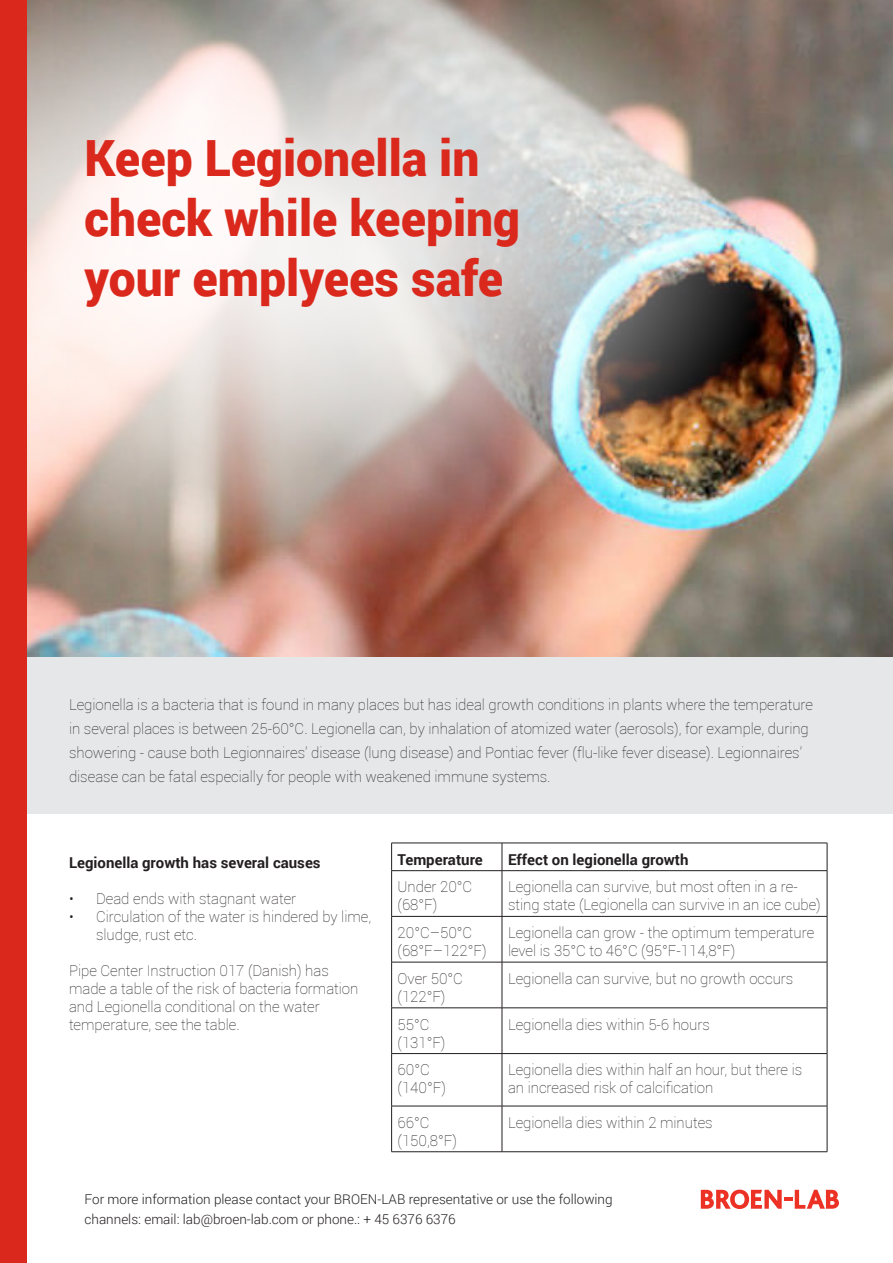
<style>
.page{position:relative;width:893px;height:1263px;background:#fff}
.page>*{position:absolute;margin:0;border:0;box-sizing:border-box;transform-origin:0 0}
.t1{font:900 49.95px/60px "Roboto";color:#da291c;scale:.96 1}
.t2{font:100 15px/18px "Roboto";color:#231f20}
.t3{font:700 15px "Roboto";color:#231f20}
.t4{font:300 13.5px/19.8px "Roboto";color:#231f20}
</style>
<div class="page">
<img style="left:27px;top:0;width:866px;height:657px">
<div style="left:18px;top:657px;width:875px;height:156px;background:#e6e7e9"></div>
<svg style="left:701px;top:1189px;width:138px;height:20px"></svg>
<img style="left:27px;top:0;width:748px;height:570px">
<hr style="left:391px;top:871px;width:1px;height:45px;background:#231f20">
<hr style="left:502px;top:871px;width:1px;height:45px;background:#231f20">
<hr style="left:827px;top:871px;width:1px;height:45px;background:#231f20">
<hr style="left:391px;top:916px;width:111px;height:1px;background:#231f20">
<hr style="left:391px;top:916px;width:1px;height:46px;background:#231f20">
<hr style="left:502px;top:916px;width:325px;height:1px;background:#231f20">
<hr style="left:502px;top:916px;width:1px;height:46px;background:#231f20">
<hr style="left:827px;top:916px;width:1px;height:46px;background:#231f20">
<hr style="left:391px;top:962px;width:111px;height:1px;background:#231f20">
<hr style="left:391px;top:962px;width:1px;height:46px;background:#231f20">
<hr style="left:502px;top:962px;width:325px;height:1px;background:#231f20">
<hr style="left:502px;top:962px;width:1px;height:46px;background:#231f20">
<hr style="left:827px;top:962px;width:1px;height:46px;background:#231f20">
<hr style="left:391px;top:1007px;width:111px;height:1px;background:#231f20">
<hr style="left:391px;top:1008px;width:1px;height:45px;background:#231f20">
<hr style="left:502px;top:1007px;width:325px;height:1px;background:#231f20">
<hr style="left:502px;top:1008px;width:1px;height:45px;background:#231f20">
<hr style="left:827px;top:1008px;width:1px;height:45px;background:#231f20">
<hr style="left:391px;top:1053px;width:111px;height:1px;background:#231f20">
<hr style="left:391px;top:1054px;width:1px;height:52px;background:#231f20">
<hr style="left:502px;top:1053px;width:325px;height:1px;background:#231f20">
<hr style="left:502px;top:1054px;width:1px;height:52px;background:#231f20">
<hr style="left:827px;top:1054px;width:1px;height:52px;background:#231f20">
<hr style="left:391px;top:1106px;width:111px;height:1px;background:#231f20">
<hr style="left:391px;top:1106px;width:1px;height:45px;background:#231f20">
<hr style="left:502px;top:1106px;width:325px;height:1px;background:#231f20">
<hr style="left:502px;top:1106px;width:1px;height:45px;background:#231f20">
<hr style="left:827px;top:1106px;width:1px;height:45px;background:#231f20">
<hr style="left:391px;top:1151px;width:111px;height:1px;background:#231f20">
<hr style="left:502px;top:1151px;width:325px;height:1px;background:#231f20">
<hr style="left:391px;top:843px;width:111px;height:1px;background:#231f20">
<svg style="left:391px;top:843px;width:1px;height:27px"></svg>
<hr style="left:502px;top:843px;width:325px;height:1px;background:#231f20">
<svg style="left:502px;top:843px;width:1px;height:27px"></svg>
<svg style="left:827px;top:843px;width:1px;height:27px"></svg>
<hr style="left:391px;top:870px;width:111px;height:1px;background:#231f20">
<hr style="left:502px;top:870px;width:325px;height:1px;background:#231f20">
<div style="left:0;top:0;width:27px;height:1263px;background:#da291c"></div>
<h1 class="t1" style="left:85px;top:126px;width:455px">Keep Legionella in check while keeping your emplyees safe</h1>
<p class="t2" style="left:69px;top:693px;width:745px;line-height:24px">Legionella is a bacteria that is found in many places but has ideal growth conditions in plants where the temperature in several places is between 25-60°C. Legionella can, by inhalation of atomized water (aerosols), for example, during showering - cause both Legionnaires’ disease (lung disease) and Pontiac fever (flu-like fever disease). Legionnaires’ disease can be fatal especially for people with weakened immune systems.</p>
<p class="t3" style="left:69px;top:852px;width:253px">Legionella growth has several causes</p>
<p class="t2" style="left:69px;top:889px;width:229px">• Dead ends with stagnant water</p>
<p class="t2" style="left:96px;top:907px;width:277px;text-indent:-27px">• Circulation of the water is hindered by lime, sludge, rust etc.</p>
<p class="t2" style="left:69px;top:961px;width:291px">Pipe Center Instruction 017 (Danish) has made a table of the risk of bacteria formation and Legionella conditional on the water temperature, see the table.</p>
<p class="t3" style="left:398px;top:849px;width:87px">Temperature</p>
<p class="t3" style="left:508px;top:849px;width:182px">Effect on legionella growth</p>
<p class="t2" style="left:398px;top:877px;width:76px">Under 20°C (68°F)</p>
<p class="t2" style="left:508px;top:877px;width:314px">Legionella can survive, but most often in a re&shy;sting state (Legionella can survive in an ice cube)</p>
<p class="t2" style="left:398px;top:923px;width:90px">20°C–50°C (68°F–122°F)</p>
<p class="t2" style="left:508px;top:923px;width:308px">Legionella can grow - the optimum temperature level is 35°C to 46°C (95°F-114,8°F)</p>
<p class="t2" style="left:398px;top:969px;width:67px">Over 50°C (122°F)</p>
<p class="t2" style="left:508px;top:969px;width:287px">Legionella can survive, but no growth occurs</p>
<p class="t2" style="left:398px;top:1015px;width:49px">55°C (131°F)</p>
<p class="t2" style="left:508px;top:1015px;width:203px">Legionella dies within 5-6 hours</p>
<p class="t2" style="left:398px;top:1060px;width:50px">60°C (140°F)</p>
<p class="t2" style="left:508px;top:1060px;width:296px">Legionella dies within half an hour, but there is an increased risk of calcification</p>
<p class="t2" style="left:398px;top:1113px;width:61px">66°C (150,8°F)</p>
<p class="t2" style="left:508px;top:1113px;width:206px">Legionella dies within 2 minutes</p>
<p class="t4" style="left:85px;top:1188px;width:530px">For more information please contact your BROEN-LAB representative or use the following channels: email: lab@broen-lab.com or phone.: + 45 6376 6376</p>
</div>
